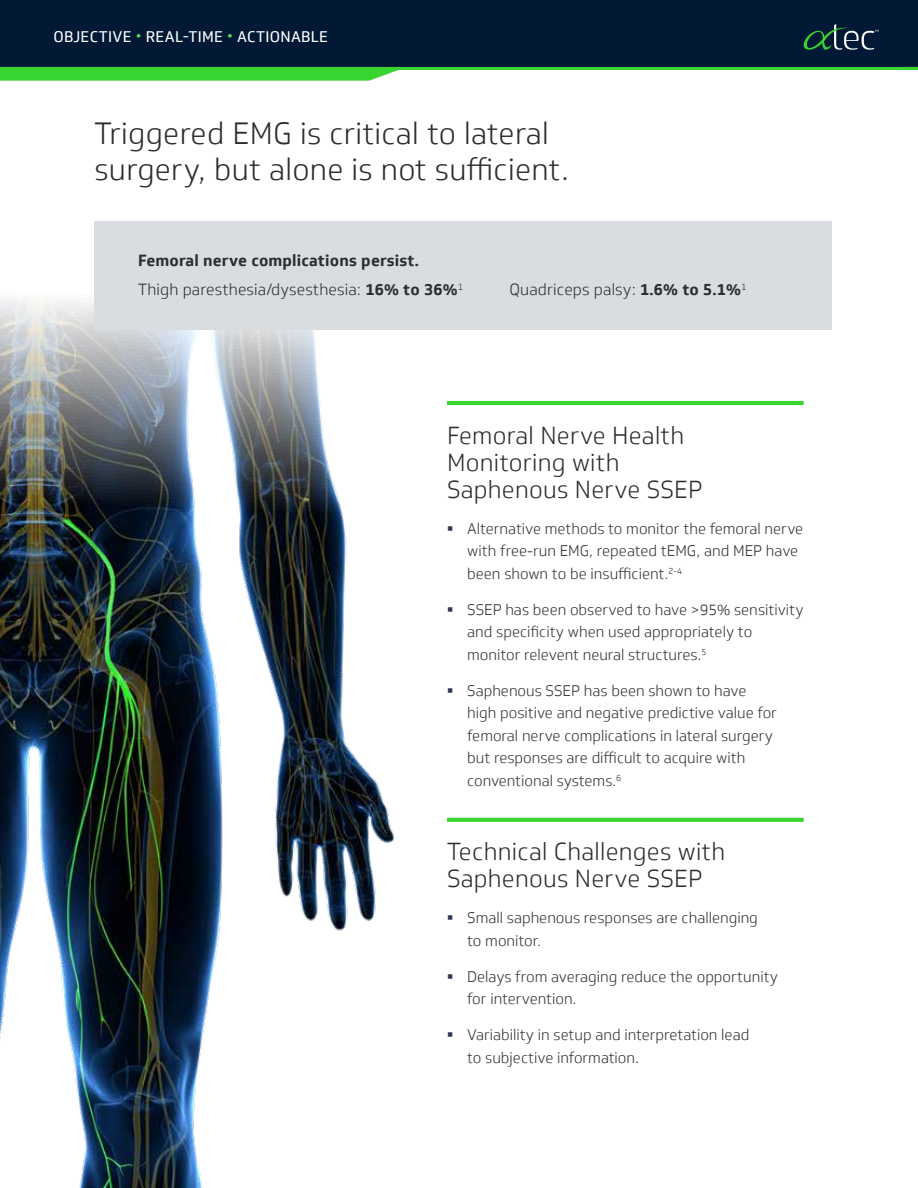
<style>
.page{position:relative;width:918px;height:1188px;background:#fff}
.page>*{position:absolute;margin:0;border:0;box-sizing:border-box;transform-origin:0 0}
.t1{font:300 30px/36px "Soleto";letter-spacing:.01em;color:#2c2d2e}
.t2{font:300 24px/27px "Soleto";letter-spacing:.01em;color:#2c2d2e}
.t3{font:700 15.75px/28.8px "Soleto";letter-spacing:.01em;color:#2c2d2e}
.t4{font:300 15.75px "Soleto";letter-spacing:.01em;color:#2c2d2e}
.t5{font:300 15px/22.5px "Soleto";color:#333}
.t6{font:15px "Soleto";letter-spacing:.02em;color:#fff}
.s1{color:#60dd59}
.s2{font-weight:300}
.s3{font-weight:700}
.s4{color:#2d364e}
</style>
<div class="page">
<img style="left:0;top:299px;width:464px;height:889px">
<div style="left:94px;top:221px;width:738px;height:108px;background:#d9dce1"></div>
<div style="left:0;top:0;width:918px;height:68px;background:#011935"></div>
<svg style="left:0;top:70px;width:398px;height:11px;background:#45d63d"></svg>
<hr style="left:0;top:67px;width:918px;height:3px;background:#38d430">
<svg style="left:803px;top:24px;width:76px;height:26px"></svg>
<hr style="left:447px;top:401px;width:357px;height:4px;background:#38d430">
<svg style="left:447px;top:818px;width:357px;height:4px"></svg>
<p class="t6" style="left:53px;top:28px;width:276px">OBJECTIVE <span class="s1">•</span> REAL-TIME <span class="s1">•</span> ACTIONABLE</p>
<h1 class="t1" style="left:94px;top:116px;width:476px">Triggered EMG is critical to lateral surgery, but alone is not sufficient.</h1>
<p class="t3" style="left:138px;top:247px;width:327px">Femoral nerve complications persist.<br><span class="s2">Thigh paresthesia/dysesthesia:</span> 16% to 36%<sup>1</sup></p>
<p class="t4" style="left:509px;top:280px;width:239px">Quadriceps palsy: <span class="s3">1.6% to 5.1%</span><sup>1</sup></p>
<h2 class="t2" style="left:447px;top:422px;width:257px">Femoral Nerve Health<br>Monitoring with<br>Saphenous Nerve SSEP</h2>
<p class="t5" style="left:467px;top:517px;width:338px;text-indent:-20px"><span class="s4">▪</span> Alternative methods to monitor the femoral nerve with free-run EMG, repeated tEMG, and MEP have been shown to be insufficient.<sup>2-4</sup></p>
<p class="t5" style="left:467px;top:598px;width:338px;text-indent:-20px"><span class="s4">▪</span> SSEP has been observed to have &gt;95% sensitivity and specificity when used appropriately to monitor relevent neural structures.<sup>5</sup></p>
<p class="t5" style="left:467px;top:679px;width:311px;text-indent:-20px"><span class="s4">▪</span> Saphenous SSEP has been shown to have high positive and negative predictive value for femoral nerve complications in lateral surgery but responses are difficult to acquire with conventional systems.<sup>6</sup></p>
<h2 class="t2" style="left:447px;top:838px;width:280px">Technical Challenges with<br>Saphenous Nerve SSEP</h2>
<p class="t5" style="left:467px;top:907px;width:292px;text-indent:-20px"><span class="s4">▪</span> Small saphenous responses are challenging to monitor.</p>
<p class="t5" style="left:467px;top:965px;width:312px;text-indent:-20px"><span class="s4">▪</span> Delays from averaging reduce the opportunity for intervention.</p>
<p class="t5" style="left:467px;top:1024px;width:284px;text-indent:-20px"><span class="s4">▪</span> Variability in setup and interpretation lead to subjective information.</p>
</div>
